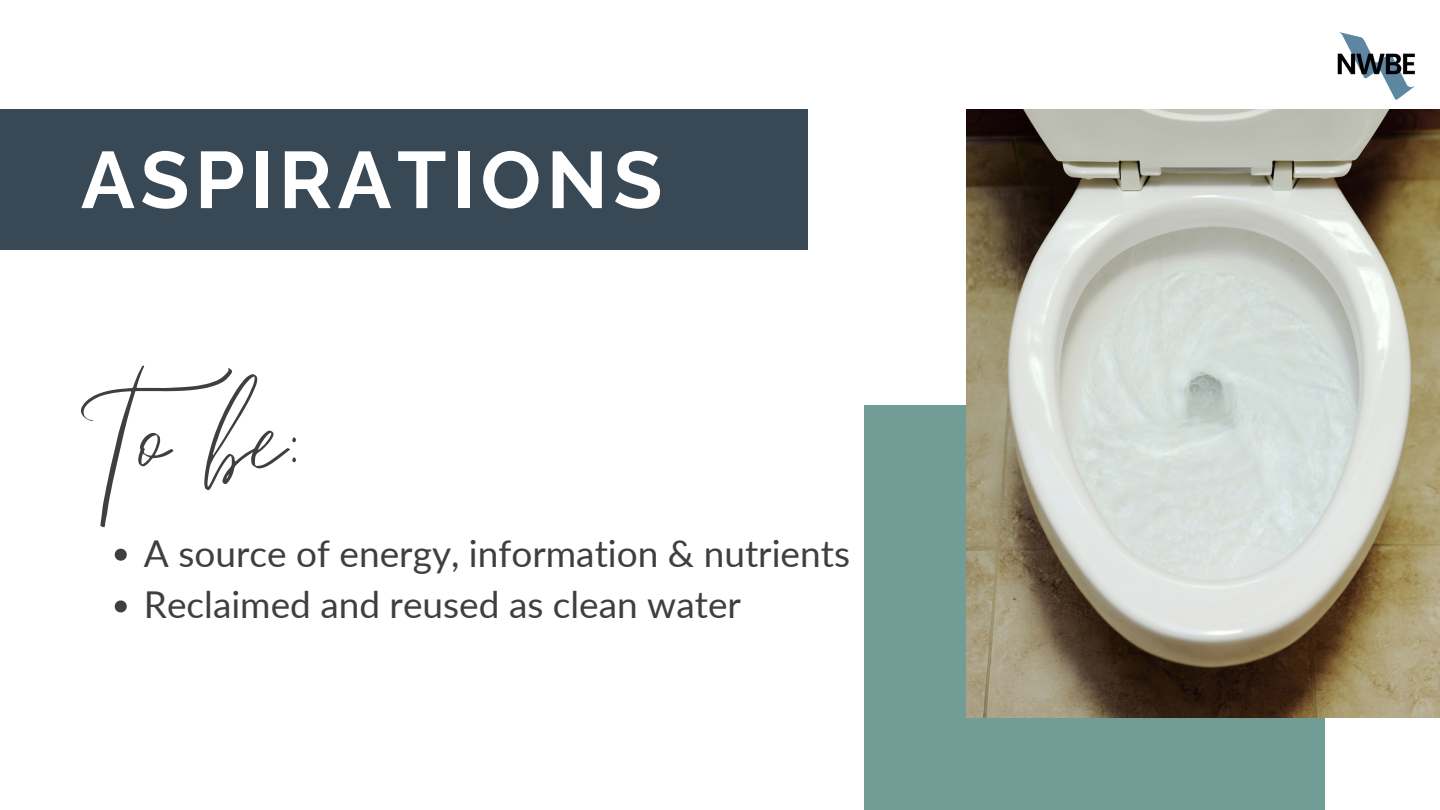
<style>
.page{position:relative;width:1440px;height:810px;background:#fff}
.page>*{position:absolute;margin:0;border:0;box-sizing:border-box;transform-origin:0 0}
.t1{font:200px "Emitha Script";color:#3e3f40}
.t2{font:700 80px "Raleway";letter-spacing:.07em;color:#fff}
.t3{font:37px "Lato";color:#3e3f40}
</style>
<div class="page">
<div style="left:864px;top:405px;width:461px;height:405px;background:#729c96"></div>
<div style="left:0;top:110px;width:807px;height:140px;background:#384955"></div>
<img style="left:967px;top:110px;width:473px;height:608px">
<svg style="left:115px;top:549px;width:12px;height:12px"></svg>
<svg style="left:115px;top:600px;width:12px;height:12px"></svg>
<img style="left:1337px;top:32px;width:78px;height:68px">
<p class="t2" style="left:81px;top:133px;width:583px">ASPIRATIONS</p>
<p class="t1" style="left:81px;top:336px;width:222px">To be:</p>
<p class="t3" style="left:144px;top:530px;width:708px">A source of energy, information &amp; nutrients</p>
<p class="t3" style="left:144px;top:582px;width:599px">Reclaimed and reused as clean water</p>
</div>
